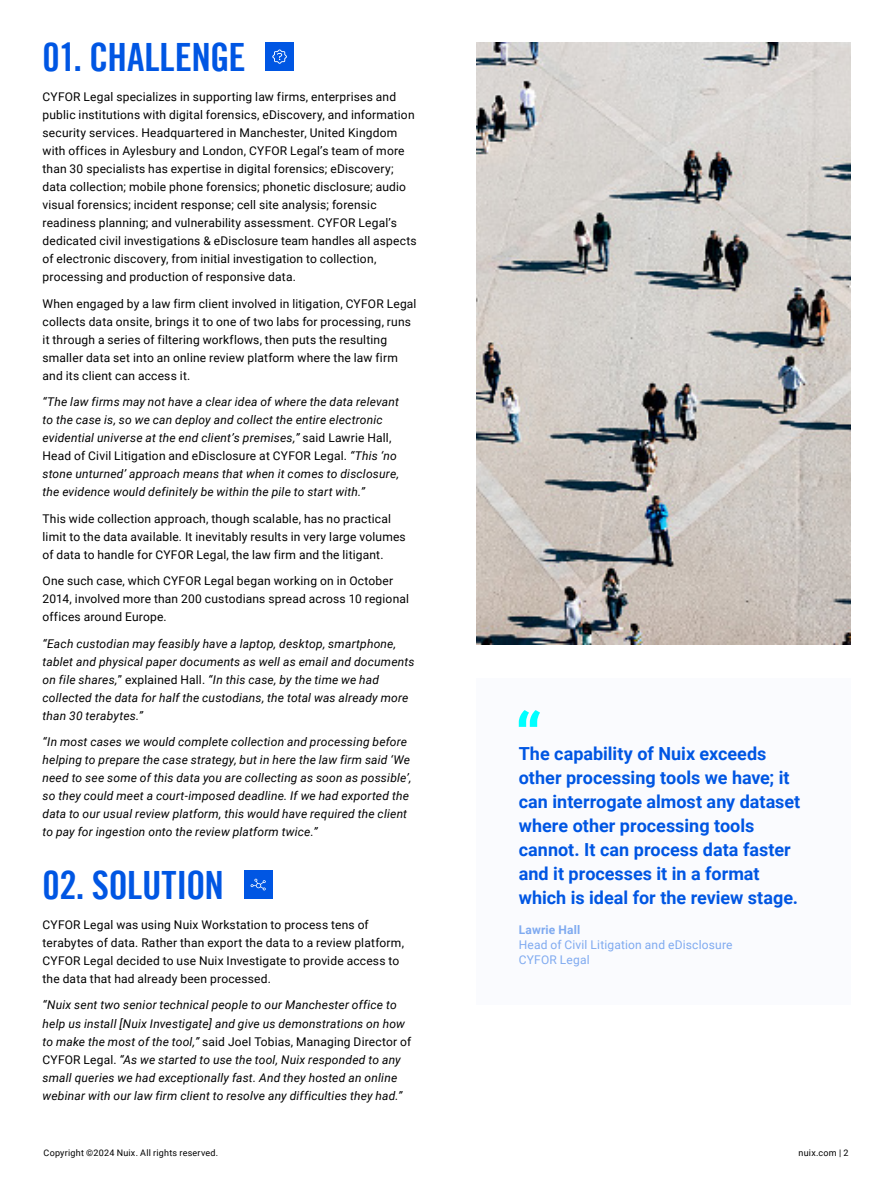
<style>
.page{position:relative;width:893px;height:1187px;background:#fff}
.page>*{position:absolute;margin:0;border:0;box-sizing:border-box;transform-origin:0 0}
.Body_Copy{font:39px "Trade Gothic LT Bold Cond Twenty";letter-spacing:-.01em;color:#0056e3}
.Call_out{font:700 18px/24px "Roboto";color:#0056e3}
.Bullets{font:12px/18px "Roboto";letter-spacing:.015em;color:#000}
.Bullets-2{font:italic 12px/18px "Roboto";letter-spacing:.015em;color:#000}
.Bullets-3{font:12px/15px "Roboto";letter-spacing:.015em;color:#7faaf0}
.t1{font:9px "Roboto";letter-spacing:.025em;color:#000101}
.s1{font-style:normal}
.s2{font-weight:700}
</style>
<div class="page">
<div style="left:266px;top:43px;width:28px;height:28px;background:#0056e3"></div>
<svg style="left:272px;top:49px;width:15px;height:15px"></svg>
<div style="left:244px;top:870px;width:28px;height:28px;background:#0056e3"></div>
<svg style="left:251px;top:878px;width:15px;height:12px"></svg>
<div style="left:476px;top:678px;width:374px;height:327px;background:#fafbfe"></div>
<svg style="left:519px;top:710px;width:21px;height:16px"></svg>
<img style="left:476px;top:43px;width:374px;height:601px">
<p class="Body_Copy" style="left:43px;top:33px;width:205px">01. CHALLENGE</p>
<p class="Bullets" style="left:43px;top:87px;width:376px">CYFOR Legal specializes in supporting law firms, enterprises and public institutions with digital forensics, eDiscovery, and information security services. Headquartered in Manchester, United Kingdom with offices in Aylesbury and London, CYFOR Legal’s team of more than 30 specialists has expertise in digital forensics; eDiscovery; data collection; mobile phone forensics; phonetic disclosure; audio visual forensics; incident response; cell site analysis; forensic readiness planning; and vulnerability assessment. CYFOR Legal’s dedicated civil investigations &amp; eDisclosure team handles all aspects of electronic discovery, from initial investigation to collection, processing and production of responsive data.</p>
<p class="Bullets" style="left:43px;top:294px;width:375px">When engaged by a law firm client involved in litigation, CYFOR Legal collects data onsite, brings it to one of two labs for processing, runs it through a series of filtering workflows, then puts the resulting smaller data set into an online review platform where the law firm and its client can access it.</p>
<p class="Bullets-2" style="left:43px;top:392px;width:358px">“The law firms may not have a clear idea of where the data relevant to the case is, so we can deploy and collect the entire electronic evidential universe at the end client’s premises,” <span class="s1">said Lawrie Hall, Head of Civil Litigation and eDisclosure at CYFOR Legal.</span> “This ‘no stone unturned’ approach means that when it comes to disclosure, the evidence would definitely be within the pile to start with.”</p>
<p class="Bullets" style="left:43px;top:509px;width:365px">This wide collection approach, though scalable, has no practical limit to the data available. It inevitably results in very large volumes of data to handle for CYFOR Legal, the law firm and the litigant.</p>
<p class="Bullets" style="left:43px;top:571px;width:368px">One such case, which CYFOR Legal began working on in October<br>2014, involved more than 200 custodians spread across 10 regional offices around Europe.</p>
<p class="Bullets-2" style="left:43px;top:634px;width:373px">“Each custodian may feasibly have a laptop, desktop, smartphone, tablet and physical paper documents as well as email and documents on file shares,<span class="s1">” explained Hall.</span> “In this case, by the time we had collected the data for half the custodians, the total was already more than 30 terabytes.”</p>
<p class="Bullets-2" style="left:43px;top:732px;width:370px">“In most cases we would complete collection and processing before helping to prepare the case strategy, but in here the law firm said ‘We need to see some of this data you are collecting as soon as possible’, so they could meet a court-imposed deadline. If we had exported the data to our usual review platform, this would have required the client to pay for ingestion onto the review platform twice.”</p>
<p class="Body_Copy" style="left:43px;top:861px;width:183px">02. SOLUTION</p>
<p class="Bullets" style="left:43px;top:915px;width:363px">CYFOR Legal was using Nuix Workstation to process tens of terabytes of data. Rather than export the data to a review platform, CYFOR Legal decided to use Nuix Investigate to provide access to the data that had already been processed.</p>
<p class="Bullets-2" style="left:43px;top:995px;width:370px">“Nuix sent two senior technical people to our Manchester office to help us install [Nuix Investigate] and give us demonstrations on how to make the most of the tool,” <span class="s1">said Joel Tobias, Managing Director of CYFOR Legal.</span> “As we started to use the tool, Nuix responded to any small queries we had exceptionally fast. And they hosted an online webinar with our law firm client to resolve any difficulties they had.”</p>
<p class="Call_out" style="left:519px;top:740px;width:283px">The capability of Nuix exceeds other processing tools we have; it can interrogate almost any dataset where other processing tools cannot. It can process data faster and it processes it in a format which is ideal for the review stage.</p>
<p class="Bullets-3" style="left:519px;top:922px;width:215px"><span class="s2">Lawrie Hall<br></span>Head of Civil Litigation and eDisclosure<br>CYFOR Legal</p>
<p class="t1" style="left:44px;top:1146px;width:176px">Copyright ©2024 Nuix. All rights reserved.</p>
<p class="t1" style="left:799px;top:1146px;width:51px">nuix.com | 2</p>
</div>
